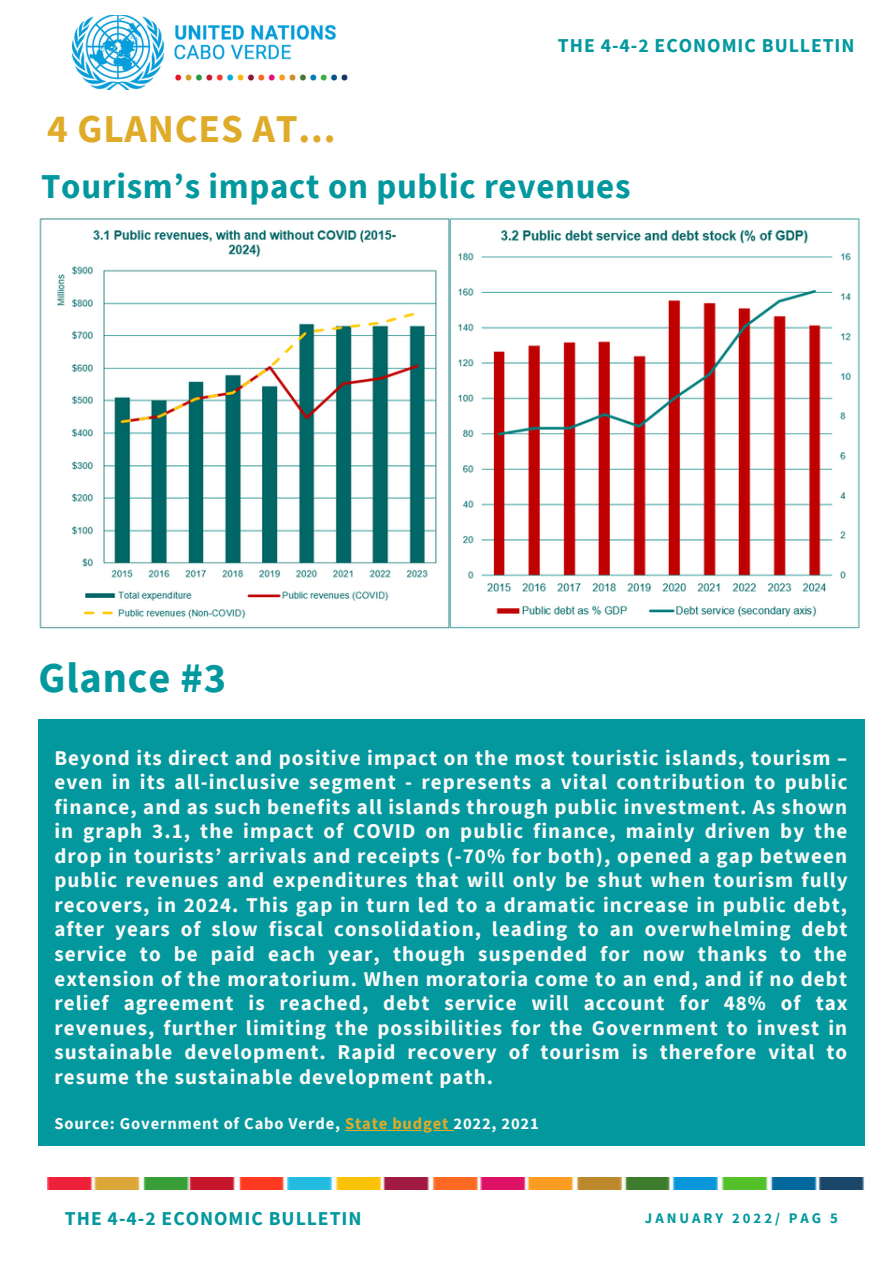
<style>
.page{position:relative;width:894px;height:1264px;background:#fff}
.page>*{position:absolute;margin:0;border:0;box-sizing:border-box;transform-origin:0 0}
.t1{font:700 42.45px "Source Sans Pro";letter-spacing:.02em;color:#03989e}
.t2{font:700 39.45px "Source Sans Pro";letter-spacing:.02em;color:#dfab29}
.t3{font:700 34.95px "Source Sans Pro";letter-spacing:.02em;color:#03989e}
.t4{font:700 21px/24.5px "Source Sans Pro";letter-spacing:.05em;color:#f9f9f7;text-align:justify}
.t5{font:700 19.65px "Source Sans Pro";letter-spacing:.05em;color:#03989e}
.t6{font:700 16.5px "Source Sans Pro";letter-spacing:.05em;color:#f9f9f7}
.t7{font:700 14.7px "Source Sans Pro";letter-spacing:.2em;color:#03989e}
.s1{color:#dfab29}
</style>
<div class="page">
<div style="left:39px;top:719px;width:825px;height:297px;background:#03989e"></div>
<div style="left:39px;top:848px;width:825px;height:297px;background:#03989e"></div>
<img style="left:47px;top:1177px;width:818px;height:12px">
<img style="left:72px;top:15px;width:276px;height:75px">
<img style="left:39px;top:218px;width:821px;height:411px">
<hr style="left:345px;top:1130px;width:108px;height:1px;background:#dfab29">
<p class="t5" style="left:557px;top:33px;width:298px">THE 4-4-2 ECONOMIC BULLETIN</p>
<p class="t2" style="left:47px;top:103px;width:290px">4 GLANCES AT...</p>
<p class="t3" style="left:41px;top:163px;width:590px">Tourism’s impact on public revenues</p>
<p class="t1" style="left:39px;top:650px;width:189px">Glance #3</p>
<p class="t4" style="left:54px;top:745px;width:794px">Beyond its direct and positive impact on the most touristic islands, tourism – even in its all-inclusive segment - represents a vital contribution to public finance, and as such benefits all islands through public investment. As shown in graph 3.1, the impact of COVID on public finance, mainly driven by the drop in tourists’ arrivals and receipts (-70% for both), opened a gap between public revenues and expenditures that will only be shut when tourism fully recovers, in 2024. This gap in turn led to a dramatic increase in public debt, after years of slow fiscal consolidation, leading to an overwhelming debt service to be paid each year, though suspended for now thanks to the extension of the moratorium. When moratoria come to an end, and if no debt relief agreement is reached, debt service will account for 48% of tax revenues, further limiting the possibilities for the Government to invest in sustainable development. Rapid recovery of tourism is therefore vital to resume the sustainable development path.</p>
<p class="t6" style="left:54px;top:1112px;width:486px">Source: Government of Cabo Verde, <span class="s1">State budget</span> 2022, 2021</p>
<p class="t5" style="left:65px;top:1205px;width:298px">THE 4-4-2 ECONOMIC BULLETIN</p>
<p class="t7" style="left:644px;top:1208px;width:194px">JANUARY 2022/ PAG 5</p>
</div>
